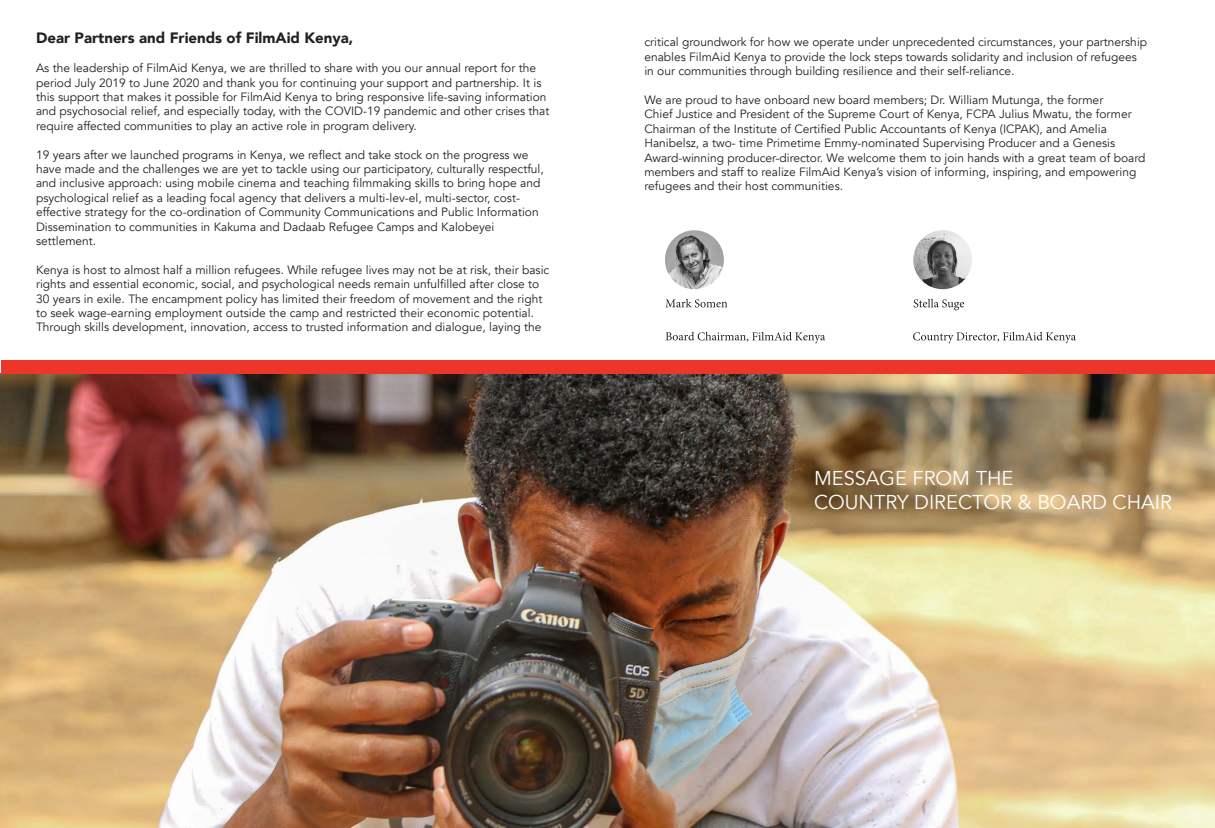
<style>
.page{position:relative;width:1215px;height:828px;background:#fff}
.page>*{position:absolute;margin:0;border:0;box-sizing:border-box;transform-origin:0 0}
.t1{font:20px "Avenir";color:#fff}
.t2{font:900 15px "Avenir";color:#231f20}
.t3{font:12px/14.4px "Avenir";color:#231f20}
</style>
<div class="page">
<img style="left:0;top:373px;width:1214px;height:455px">
<svg style="left:665px;top:299px;width:62px;height:8px"></svg>
<svg style="left:913px;top:299px;width:51px;height:11px"></svg>
<svg style="left:665px;top:332px;width:160px;height:11px"></svg>
<svg style="left:913px;top:332px;width:162px;height:11px"></svg>
<img style="left:665px;top:230px;width:59px;height:59px;border-radius:29px">
<img style="left:913px;top:230px;width:59px;height:59px;border-radius:29px">
<div style="left:1px;top:360px;width:1213px;height:13px;background:#ee352a"></div>
<p class="t2" style="left:36px;top:25px;width:319px">Dear Partners and Friends of FilmAid Kenya,</p>
<p class="t3" style="left:36px;top:61px;width:515px">As the leadership of FilmAid Kenya, we are thrilled to share with you our annual report for the period July 2019 to June 2020 and thank you for continuing your support and partnership. It is this support that makes it possible for FilmAid Kenya to bring responsive life-saving information and psychosocial relief, and especially today, with the COVID-19 pandemic and other crises that require affected communities to play an active role in program delivery.</p>
<p class="t3" style="left:36px;top:147px;width:509px">19 years after we launched programs in Kenya, we reflect and take stock on the progress we have made and the challenges we are yet to tackle using our participatory, culturally respectful, and inclusive approach: using mobile cinema and teaching filmmaking skills to bring hope and psychological relief as a leading focal agency that delivers a multi-lev-el, multi-sector, cost&shy;effective strategy for the co-ordination of Community Communications and Public Information Dissemination to communities in Kakuma and Dadaab Refugee Camps and Kalobeyei settlement.</p>
<p class="t3" style="left:36px;top:263px;width:515px">Kenya is host to almost half a million refugees. While refugee lives may not be at risk, their basic rights and essential economic, social, and psychological needs remain unfulfilled after close to 30 years in exile. The encampment policy has limited their freedom of movement and the right to seek wage-earning employment outside the camp and restricted their economic potential.<br>Through skills development, innovation, access to trusted information and dialogue, laying the</p>
<p class="t3" style="left:644px;top:35px;width:504px">critical groundwork for how we operate under unprecedented circumstances, your partnership enables FilmAid Kenya to provide the lock steps towards solidarity and inclusion of refugees in our communities through building resilience and their self-reliance.</p>
<p class="t3" style="left:644px;top:93px;width:502px">We are proud to have onboard new board members; Dr. William Mutunga, the former<br>Chief Justice and President of the Supreme Court of Kenya, FCPA Julius Mwatu, the former Chairman of the Institute of Certified Public Accountants of Kenya (ICPAK), and Amelia Hanibelsz, a two- time Primetime Emmy-nominated Supervising Producer and a Genesis Award-winning producer-director. We welcome them to join hands with a great team of board members and staff to realize FilmAid Kenya’s vision of informing, inspiring, and empowering refugees and their host communities.</p>
<p class="t1" style="left:814px;top:467px;width:201px">MESSAGE FROM THE</p>
<p class="t1" style="left:814px;top:491px;width:359px">COUNTRY DIRECTOR &amp; BOARD CHAIR</p>
</div>
